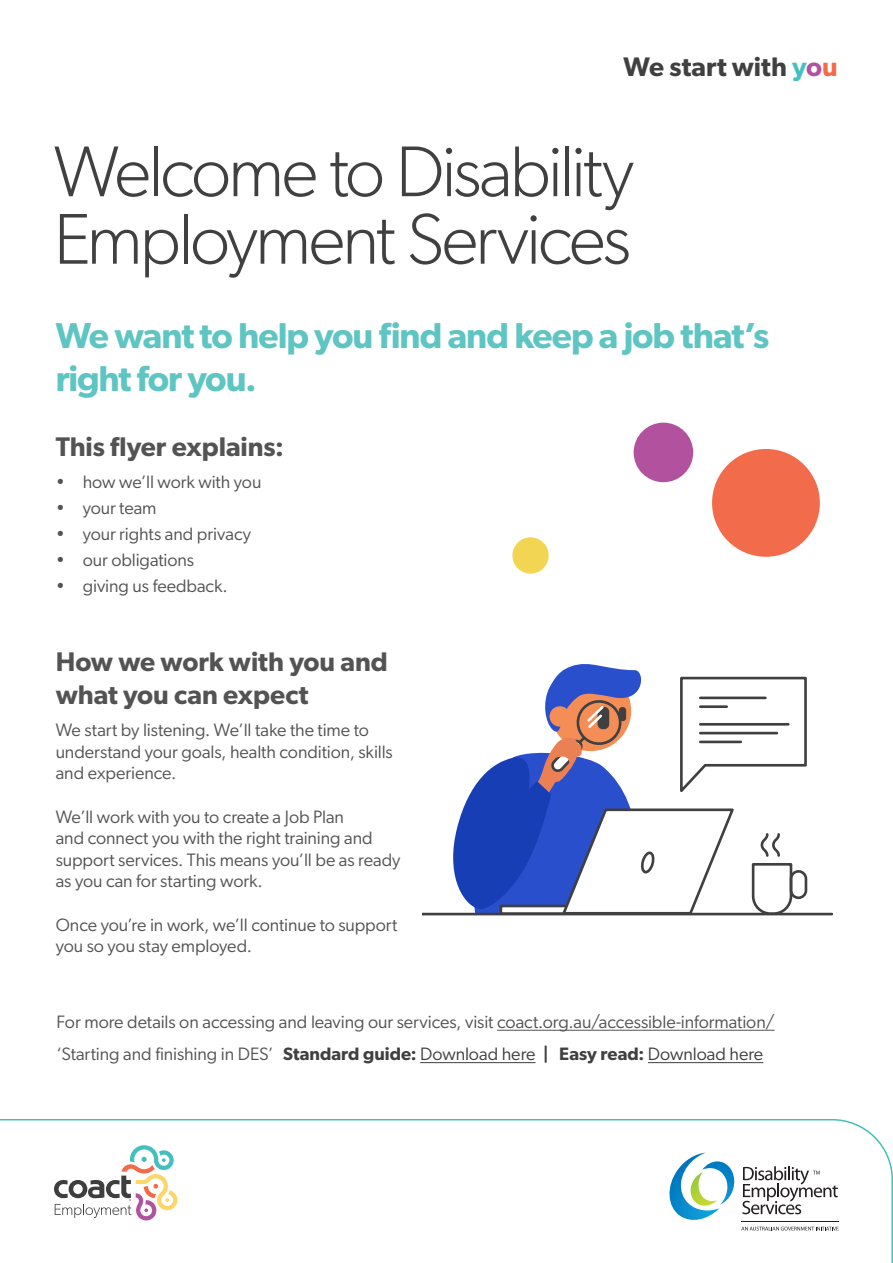
<style>
.page{position:relative;width:893px;height:1263px;background:#fff}
.page>*{position:absolute;margin:0;border:0;box-sizing:border-box;transform-origin:0 0}
.t1{font:300 72px/67.5px "Gibson";letter-spacing:-.04em;color:#404041}
.t2{font:600 36px/43.2px "Gibson";letter-spacing:-.03em;color:#5fc5c3}
.t3{font:600 27px/32.4px "Gibson";color:#535354}
.t4{font:600 26.85px "Gibson";color:#404041}
.t5{font:18px/21.6px "Gibson";letter-spacing:-.005em;color:#535354}
.s1{color:#45c2bf}
.s2{color:#b2529e}
.s3{color:#f26b4a}
.s4{font-weight:600;color:#404041}
.s5{color:#404041}
</style>
<div class="page">
<hr style="left:497px;top:1030px;width:278px;height:1px;background:#535354">
<hr style="left:420px;top:1062px;width:116px;height:1px;background:#404041">
<hr style="left:648px;top:1062px;width:115px;height:1px;background:#404041">
<div style="left:712px;top:449px;width:108px;height:108px;background:#f26b4a;border-radius:50%"></div>
<div style="left:512px;top:537px;width:37px;height:37px;background:#f2d653;border-radius:50%"></div>
<div style="left:634px;top:423px;width:59px;height:59px;background:#b2529e;border-radius:50%"></div>
<hr style="left:422px;top:913px;width:410px;height:2px;background:#404041">
<svg style="left:445px;top:664px;width:363px;height:252px"></svg>
<hr style="left:700px;top:696px;width:65px;height:3px;background:#404041">
<hr style="left:700px;top:705px;width:27px;height:3px;background:#404041">
<hr style="left:700px;top:723px;width:88px;height:3px;background:#404041">
<hr style="left:700px;top:732px;width:77px;height:2px;background:#404041">
<hr style="left:700px;top:741px;width:41px;height:2px;background:#404041">
<svg style="left:0;top:1119px;width:893px;height:144px"></svg>
<hr style="left:742px;top:1221px;width:97px;height:1px;background:#231f20">
<svg style="left:666px;top:1153px;width:172px;height:77px"></svg>
<svg style="left:54px;top:1145px;width:123px;height:75px"></svg>
<h3 class="t4" style="left:624px;top:50px;width:216px">We start with <span class="s1">y</span><span class="s2">o</span><span class="s3">u</span></h3>
<p class="t1" style="left:54px;top:137px;width:581px">Welcome to Disability<br>Employment Services</p>
<p class="t2" style="left:56px;top:313px;width:715px">We want to help you find and keep a job that’s right for you.</p>
<p class="t3" style="left:56px;top:430px;width:230px">This flyer explains:</p>
<p class="t5" style="left:56px;top:471px;width:207px">• how we’ll work with you</p>
<p class="t5" style="left:56px;top:497px;width:102px">• your team</p>
<p class="t5" style="left:56px;top:523px;width:197px">• your rights and privacy</p>
<p class="t5" style="left:56px;top:548px;width:140px">• our obligations</p>
<p class="t5" style="left:56px;top:574px;width:173px">• giving us feedback.</p>
<p class="t3" style="left:56px;top:645px;width:334px">How we work with you and what you can expect</p>
<p class="t5" style="left:56px;top:719px;width:339px">We start by listening. We’ll take the time to understand your goals, health condition, skills and experience.</p>
<p class="t5" style="left:56px;top:805px;width:346px">We’ll work with you to create a Job Plan<br>and connect you with the right training and support services. This means you’ll be as ready as you can for starting work.</p>
<p class="t5" style="left:56px;top:913px;width:343px">Once you’re in work, we’ll continue to support you so you stay employed.</p>
<p class="t5" style="left:56px;top:1011px;width:720px">For more details on accessing and leaving our services, visit coact.org.au/accessible-information/</p>
<p class="t5" style="left:56px;top:1043px;width:708px">‘Starting and finishing in DES’ <span class="s4">Standard guide:</span> <span class="s5">Download here</span> <span class="s4">| Easy read:</span> <span class="s5">Download here</span></p>
</div>
